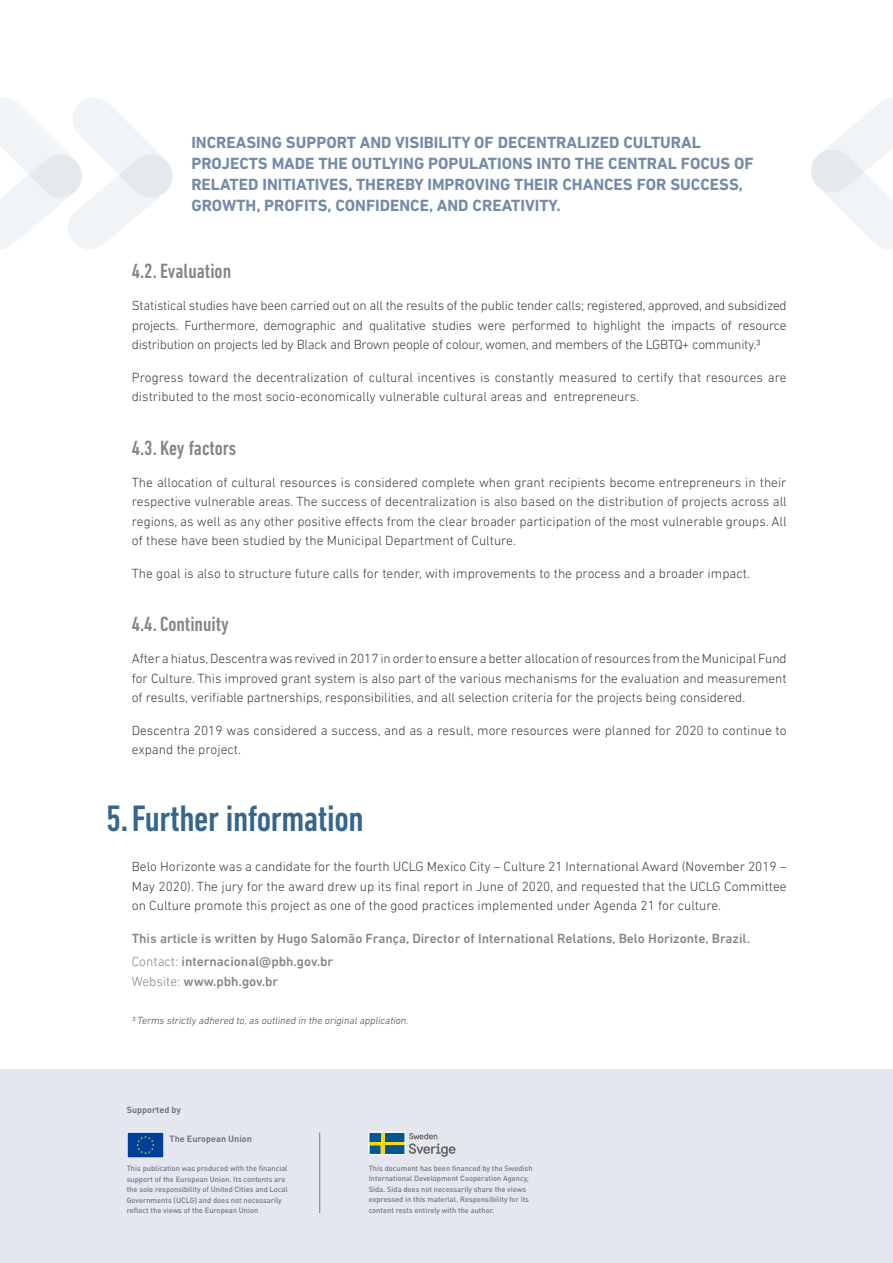
<style>
.page{position:relative;width:893px;height:1263px;background:#fff}
.page>*{position:absolute;margin:0;border:0;box-sizing:border-box;transform-origin:0 0}
.t1{font:500 condensed 37.5px "DIN Next LT Pro";letter-spacing:-.01em;color:#36668d}
.t2{font:500 condensed 21px "DIN Next LT Pro";color:#7f878b}
.t3{font:700 16.5px/21px "DIN Next LT Pro";color:#748aa8}
.t4{font:300 13.5px/19.5px "DIN Next LT Pro";color:#3e3d40;text-align:justify}
.t5{font:500 13.5px/23.7px "DIN Next LT Pro";color:#7f878b}
.t6{font:italic 300 10.5px "DIN Next LT Pro";color:#3e3d40}
.t7{font:700 9px "DIN Pro";color:#70787d}
.t8{font:500 7.5px/10.5px "DIN Pro";color:#70787d}
.s1{font-weight:300}
</style>
<div class="page">
<svg style="left:0;top:98px;width:172px;height:151px"></svg>
<svg style="left:811px;top:98px;width:82px;height:151px"></svg>
<div style="left:0;top:1069px;width:893px;height:194px;background:#e4e8ee"></div>
<img style="left:128px;top:1132px;width:36px;height:25px">
<svg style="left:371px;top:1133px;width:85px;height:23px"></svg>
<div style="left:369px;top:1132px;width:36px;height:23px;border:1px solid #fff"></div>
<hr style="left:319px;top:1132px;width:1px;height:81px;background:#70787d">
<p class="t3" style="left:191px;top:132px;width:564px">INCREASING SUPPORT AND VISIBILITY OF DECENTRALIZED CULTURAL PROJECTS MADE THE OUTLYING POPULATIONS INTO THE CENTRAL FOCUS OF RELATED INITIATIVES, THEREBY IMPROVING THEIR CHANCES FOR SUCCESS, GROWTH, PROFITS, CONFIDENCE, AND CREATIVITY.</p>
<h2 class="t2" style="left:132px;top:259px;width:101px">4.2. Evaluation</h2>
<p class="t4" style="left:132px;top:296px;width:656px">Statistical studies have been carried out on all the results of the public tender calls; registered, approved, and subsidized projects. Furthermore, demographic and qualitative studies were performed to highlight the impacts of resource distribution on projects led by Black and Brown people of colour, women, and members of the LGBTQ+ community.3</p>
<p class="t4" style="left:132px;top:367px;width:656px">Progress toward the decentralization of cultural incentives is constantly measured to certify that resources are distributed to the most socio-economically vulnerable cultural areas and entrepreneurs.</p>
<h2 class="t2" style="left:132px;top:436px;width:106px">4.3. Key factors</h2>
<p class="t4" style="left:132px;top:472px;width:656px">The allocation of cultural resources is considered complete when grant recipients become entrepreneurs in their respective vulnerable areas. The success of decentralization is also based on the distribution of projects across all regions, as well as any other positive effects from the clear broader participation of the most vulnerable groups. All of these have been studied by the Municipal Department of Culture.</p>
<p class="t4" style="left:132px;top:563px;width:620px">The goal is also to structure future calls for tender, with improvements to the process and a broader impact.</p>
<h2 class="t2" style="left:132px;top:612px;width:99px">4.4. Continuity</h2>
<p class="t4" style="left:132px;top:649px;width:656px">After a hiatus, Descentra was revived in 2017 in order to ensure a better allocation of resources from the Municipal Fund for Culture. This improved grant system is also part of the various mechanisms for the evaluation and measurement of results, verifiable partnerships, responsibilities, and all selection criteria for the projects being considered.</p>
<p class="t4" style="left:132px;top:720px;width:656px">Descentra 2019 was considered a success, and as a result, more resources were planned for 2020 to continue to expand the project.</p>
<h1 class="t1" style="left:106px;top:797px;width:259px">5.Further information</h1>
<p class="t4" style="left:132px;top:857px;width:656px">Belo Horizonte was a candidate for the fourth UCLG Mexico City – Culture 21 International Award (November 2019 – May 2020). The jury for the award drew up its final report in June of 2020, and requested that the UCLG Committee on Culture promote this project as one of the good practices implemented under Agenda 21 for culture.</p>
<p class="t5" style="left:132px;top:926px;width:620px">This article is written by Hugo Salomão França, Director of International Relations, Belo Horizonte, Brazil.<br><span class="s1">Contact:</span> internacional@pbh.gov.br</p>
<p class="t5" style="left:132px;top:969px;width:148px"><span class="s1">Website:</span> www.pbh.gov.br</p>
<p class="t6" style="left:132px;top:1014px;width:278px">3 Terms strictly adhered to, as outlined in the original application.</p>
<p class="t7" style="left:127px;top:1104px;width:56px">Supported by</p>
<p class="t7" style="left:170px;top:1132px;width:84px">The European Union</p>
<p class="t8" style="left:127px;top:1163px;width:163px">This publication was produced with the financial support of the European Union. Its contents are the sole responsibility of United Cities and Local Governments (UCLG) and does not necessarily reflect the views of the European Union</p>
<p class="t8" style="left:369px;top:1162px;width:165px">This document has been financed by the Swedish International Development Cooperation Agency, Sida. Sida does not necessarily share the views expressed in this material. Responsibility for its content rests entirely with the author.</p>
</div>
